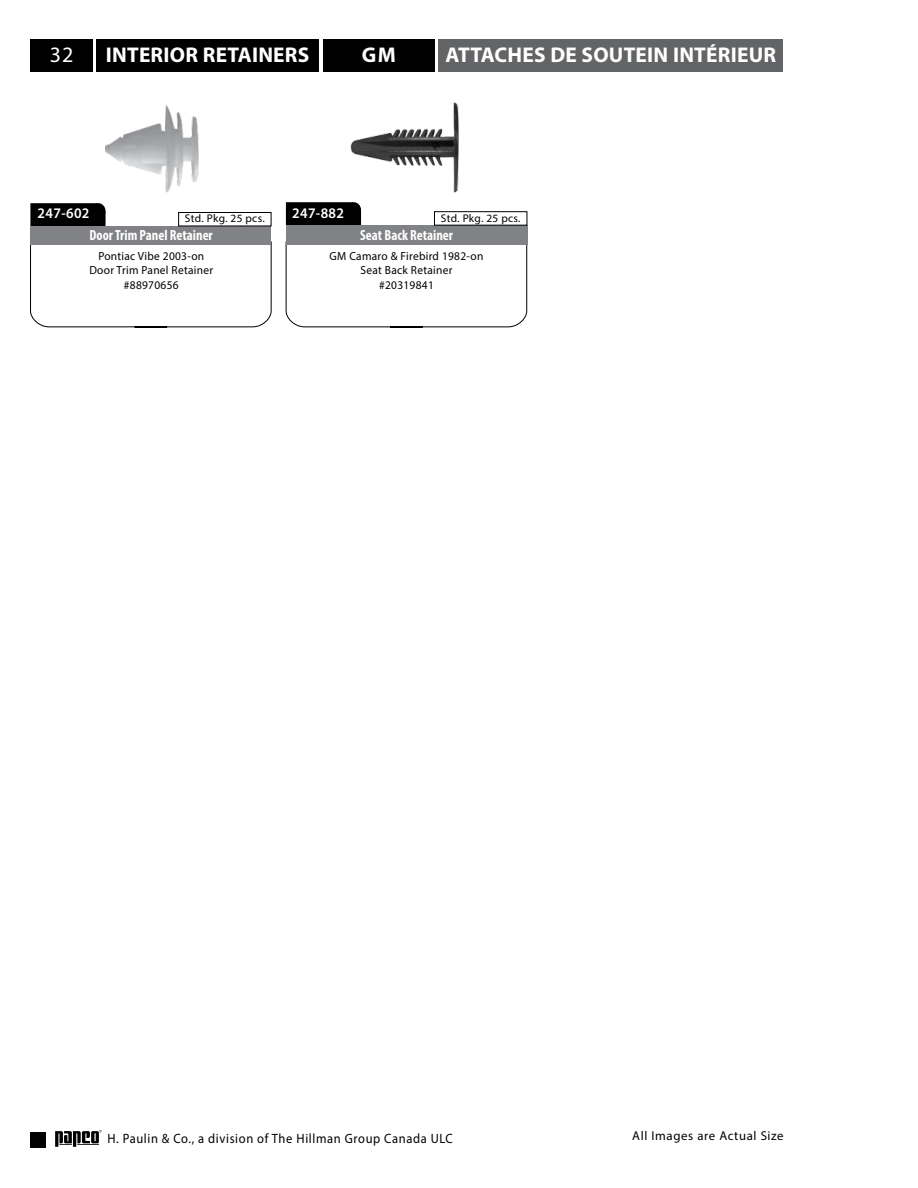
<style>
.page{position:relative;width:918px;height:1188px;background:#fff}
.page>*{position:absolute;margin:0;border:0;box-sizing:border-box;transform-origin:0 0}
.t1{font:22.05px "Myriad Pro";color:#fff}
.t2{font:700 21.3px "Myriad Pro";letter-spacing:.01em;color:#fff}
.t3{font:700 condensed 14.7px "Myriad Pro";color:#fff}
.t4{font:600 14.7px "Myriad Pro";letter-spacing:.025em;color:#fff;scale:.96 1}
.t5{font:13.5px "Myriad Pro";letter-spacing:.05em;color:#000;scale:.93 1}
.t6{font:12.9px "Myriad Pro";letter-spacing:.05em;color:#000}
.t7{font:11.7px/14.4px "Myriad Pro";letter-spacing:.025em;color:#000;text-align:center}
.t8{font:11.1px "Myriad Pro";letter-spacing:.025em;color:#000}
</style>
<div class="page">
<div style="left:30px;top:39px;width:63px;height:33px;background:#000"></div>
<div style="left:30px;top:1132px;width:16px;height:16px;background:#000"></div>
<svg style="left:55px;top:1130px;width:47px;height:17px"></svg>
<svg style="left:30px;top:203px;width:76px;height:23px;background:#060606"></svg>
<div style="left:91px;top:203px;width:15px;height:16px;background:#000;border-radius:50%"></div>
<svg style="left:30px;top:241px;width:242px;height:86px"></svg>
<div style="left:31px;top:226px;width:240px;height:19px;background:#808285"></div>
<div style="left:178px;top:212px;width:93px;height:14px;border:1px solid #000"></div>
<img style="left:105px;top:105px;width:93px;height:88px">
<div style="left:286px;top:202px;width:75px;height:23px;background:#000"></div>
<div style="left:347px;top:202px;width:14px;height:16px;background:#000;border-radius:50%"></div>
<svg style="left:286px;top:245px;width:241px;height:82px"></svg>
<div style="left:286px;top:225px;width:241px;height:20px;background:#808285"></div>
<img style="left:350px;top:102px;width:109px;height:91px">
<div style="left:96px;top:39px;width:223px;height:33px;background:#000"></div>
<div style="left:323px;top:39px;width:112px;height:33px;background:#000"></div>
<div style="left:439px;top:39px;width:344px;height:33px;background:#636466"></div>
<h1 class="t1" style="left:50px;top:41px;width:25px">32</h1>
<h2 class="t2" style="left:106px;top:41px;width:205px">INTERIOR RETAINERS</h2>
<h2 class="t2" style="left:362px;top:41px;width:35px">GM</h2>
<h2 class="t2" style="left:446px;top:41px;width:332px">ATTACHES DE SOUTEIN INTÉRIEUR</h2>
<p class="t4" style="left:38px;top:204px;width:56px">247-602</p>
<p class="t8" style="left:185px;top:212px;width:81px">Std. Pkg. 25 pcs.</p>
<p class="t4" style="left:292px;top:204px;width:56px">247-882</p>
<p class="t8" style="left:441px;top:211px;width:81px">Std. Pkg. 25 pcs.</p>
<p class="t3" style="left:90px;top:226px;width:125px">Door Trim Panel Retainer</p>
<p class="t7" style="left:89px;top:249px;width:125px">Pontiac Vibe 2003-on<br>Door Trim Panel Retainer #88970656</p>
<p class="t3" style="left:360px;top:226px;width:94px">Seat Back Retainer</p>
<p class="t7" style="left:330px;top:249px;width:155px">GM Camaro &amp; Firebird 1982-on<br>Seat Back Retainer<br>#20319841</p>
<p class="t5" style="left:107px;top:1130px;width:373px">H. Paulin &amp; Co., a division of The Hillman Group Canada ULC</p>
<p class="t6" style="left:632px;top:1127px;width:153px">All Images are Actual Size</p>
</div>
